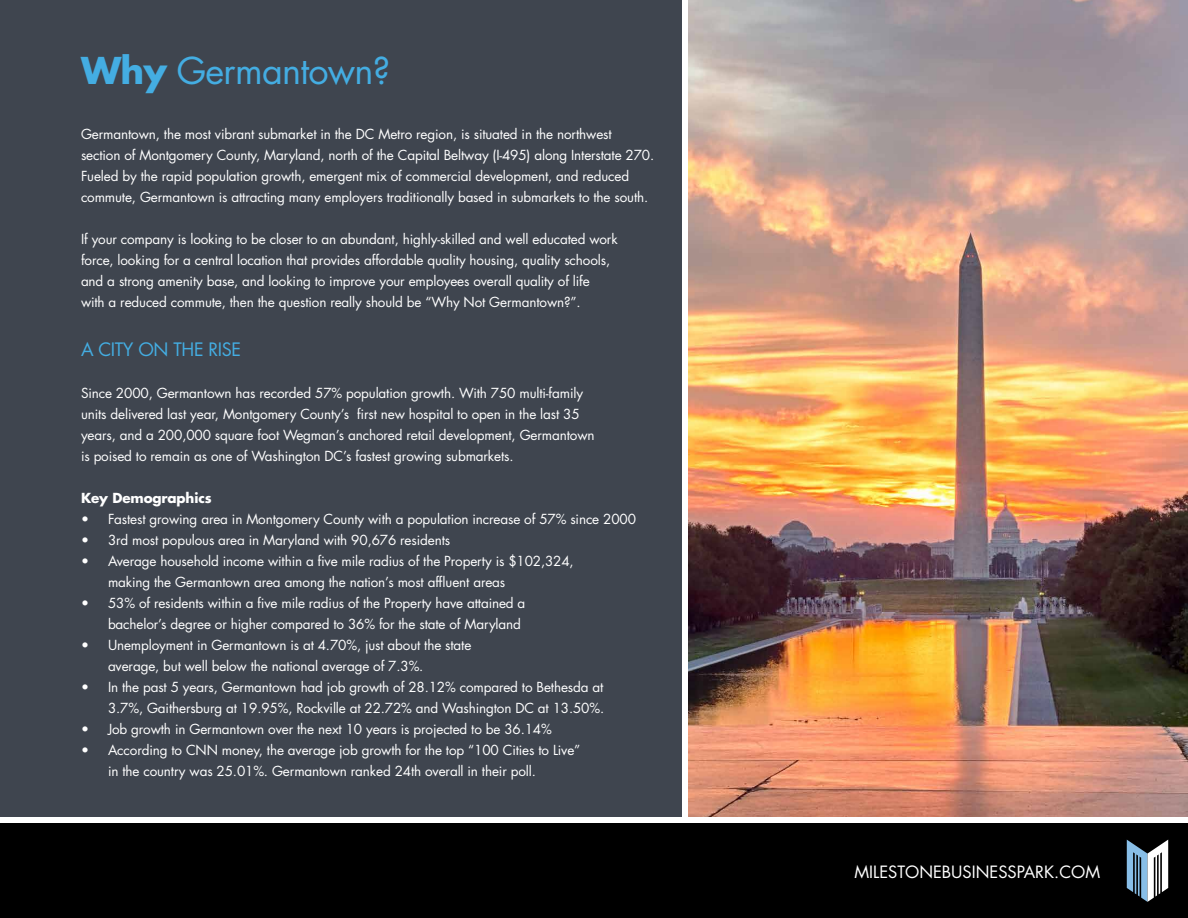
<style>
.page{position:relative;width:1188px;height:918px;background:#fff}
.page>*{position:absolute;margin:0;border:0;box-sizing:border-box;transform-origin:0 0}
.t1{font:36px "Futura Std";letter-spacing:-.02em;color:#44ade2}
.t2{font:18px "Futura Std";letter-spacing:-.02em;color:#44ade2}
.t3{font:16.5px "Futura Std";color:#fff}
.t4{font:13.5px/21px "Futura Std";letter-spacing:-.01em;color:#fff}
.t5{font:700 13.5px "Futura Std";letter-spacing:-.01em;color:#fff}
.s1{font-weight:700}
</style>
<div class="page">
<div style="left:0;top:0;width:682px;height:817px;background:#3f454f"></div>
<img style="left:688px;top:0;width:500px;height:817px">
<div style="left:0;top:824px;width:1188px;height:94px;background:#000"></div>
<svg style="left:1127px;top:840px;width:41px;height:62px"></svg>
<h1 class="t1" style="left:81px;top:47px;width:311px"><span class="s1">Why</span> Germantown?</h1>
<p class="t4" style="left:81px;top:124px;width:575px">Germantown, the most vibrant submarket in the DC Metro region, is situated in the northwest section of Montgomery County, Maryland, north of the Capital Beltway (I-495) along Interstate 270.<br>Fueled by the rapid population growth, emergent mix of commercial development, and reduced commute, Germantown is attracting many employers traditionally based in submarkets to the south.</p>
<p class="t4" style="left:81px;top:229px;width:538px">If your company is looking to be closer to an abundant, highly-skilled and well educated work force, looking for a central location that provides affordable quality housing, quality schools, and a strong amenity base, and looking to improve your employees overall quality of life<br>with a reduced commute, then the question really should be “Why Not Germantown?”.</p>
<h2 class="t2" style="left:81px;top:338px;width:162px">A CITY ON THE RISE</h2>
<p class="t4" style="left:81px;top:383px;width:515px">Since 2000, Germantown has recorded 57% population growth. With 750 multi-family units delivered last year, Montgomery County’s first new hospital to open in the last 35 years, and a 200,000 square foot Wegman’s anchored retail development, Germantown is poised to remain as one of Washington DC’s fastest growing submarkets.</p>
<p class="t5" style="left:81px;top:489px;width:132px">Key Demographics</p>
<p class="t4" style="left:81px;top:509px;width:557px">• Fastest growing area in Montgomery County with a population increase of 57% since 2000</p>
<p class="t4" style="left:81px;top:530px;width:371px">• 3rd most populous area in Maryland with 90,676 residents</p>
<p class="t4" style="left:108px;top:551px;width:467px;text-indent:-27px">• Average household income within a five mile radius of the Property is $102,324, making the Germantown area among the nation’s most affluent areas</p>
<p class="t4" style="left:108px;top:593px;width:419px;text-indent:-27px">• 53% of residents within a five mile radius of the Property have attained a bachelor’s degree or higher compared to 36% for the state of Maryland</p>
<p class="t4" style="left:108px;top:635px;width:365px;text-indent:-27px">• Unemployment in Germantown is at 4.70%, just about the state average, but well below the national average of 7.3%.</p>
<p class="t4" style="left:81px;top:677px;width:525px;text-align:right">• In the past 5 years, Germantown had job growth of 28.12% compared to Bethesda at<br>3.7%, Gaithersburg at 19.95%, Rockville at 22.72% and Washington DC at 13.50%.</p>
<p class="t4" style="left:81px;top:719px;width:472px">• Job growth in Germantown over the next 10 years is projected to be 36.14%</p>
<p class="t4" style="left:108px;top:740px;width:474px;text-indent:-27px">• According to CNN money, the average job growth for the top “100 Cities to Live” in the country was 25.01%. Germantown ranked 24th overall in their poll.</p>
<p class="t3" style="left:854px;top:861px;width:247px">MILESTONEBUSINESSPARK.COM</p>
</div>
